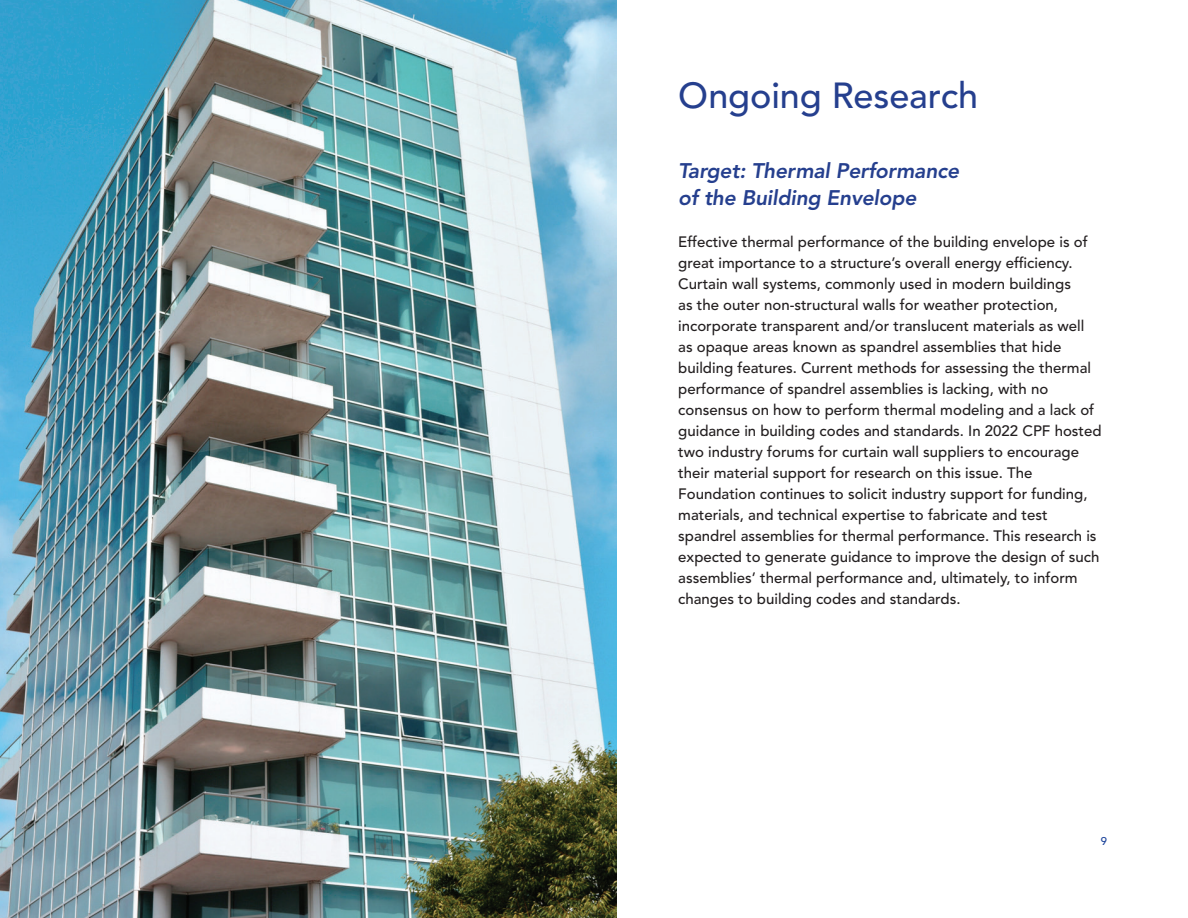
<style>
.page{position:relative;width:1188px;height:918px;background:#fff}
.page>*{position:absolute;margin:0;border:0;box-sizing:border-box;transform-origin:0 0}
.t1{font:500 36px "Avenir LT Std";color:#253f8e}
.t2{font:italic 800 21px/27px "Avenir LT Std";letter-spacing:-.01em;color:#253f8e}
.t3{font:500 15px/21px "Avenir LT Std";color:#231f20}
.t4{font:500 11.25px "Avenir LT Std";color:#1d449b}
</style>
<div class="page">
<img style="left:0;top:0;width:616px;height:918px">
<h1 class="t1" style="left:678px;top:75px;width:302px">Ongoing Research</h1>
<h2 class="t2" style="left:678px;top:157px;width:282px">Target: Thermal Performance of the Building Envelope</h2>
<p class="t3" style="left:678px;top:232px;width:425px">Effective thermal performance of the building envelope is of great importance to a structure’s overall energy efficiency.<br>Curtain wall systems, commonly used in modern buildings<br>as the outer non-structural walls for weather protection, incorporate transparent and/or translucent materials as well as opaque areas known as spandrel assemblies that hide building features. Current methods for assessing the thermal performance of spandrel assemblies is lacking, with no consensus on how to perform thermal modeling and a lack of guidance in building codes and standards. In 2022 CPF hosted two industry forums for curtain wall suppliers to encourage their material support for research on this issue. The Foundation continues to solicit industry support for funding, materials, and technical expertise to fabricate and test spandrel assemblies for thermal performance. This research is expected to generate guidance to improve the design of such assemblies’ thermal performance and, ultimately, to inform changes to building codes and standards.</p>
<p class="t4" style="left:1101px;top:835px;width:8px">9</p>
</div>
